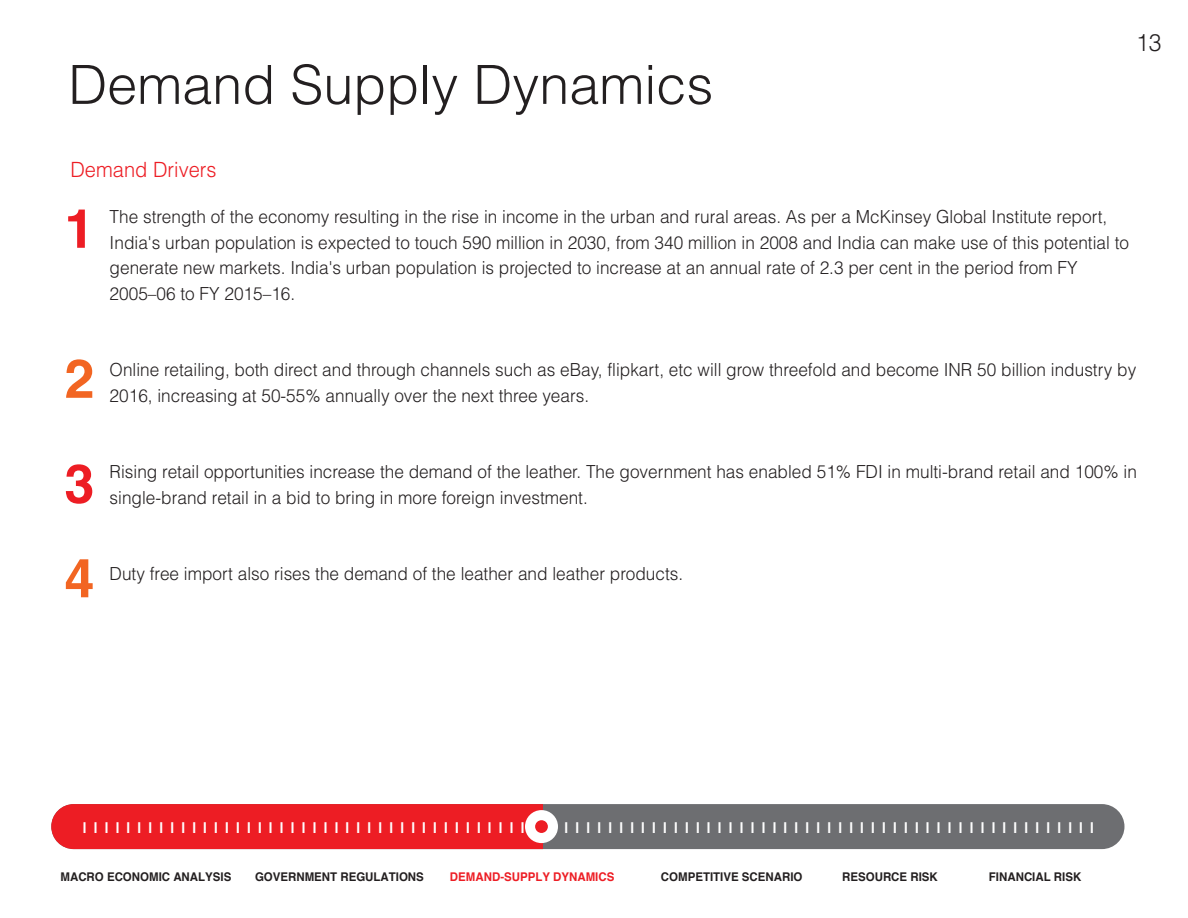
<style>
.page{position:relative;width:1188px;height:918px;background:#fff}
.page>*{position:absolute;margin:0;border:0;box-sizing:border-box;transform-origin:0 0}
.t1{font:300 54px "Helvetica";color:#231f20}
.t2{font:700 54px "Helvetica";color:#ed1d24}
.t3{font:700 54px "Helvetica";color:#f26522}
.t4{font:300 24px "Helvetica";color:#231f20;scale:.96 1}
.t5{font:300 21px "Helvetica";color:#ed1d24;scale:.96 1}
.t6{font:300 18px/25.5px "Helvetica";color:#231f20;scale:.96 1}
.t7{font:700 15px "Helvetica";color:#fff}
.t8{font:700 12px "Helvetica";color:#231f20;scale:.96 1}
.t9{font:700 12px "Helvetica";color:#ed1d24;scale:.96 1}
</style>
<div class="page">
<div style="left:51px;top:804px;width:1073px;height:45px;background:#6d6e71;border-radius:22px"></div>
<div style="left:51px;top:804px;width:492px;height:45px;background:#ed1d24"></div>
<div style="left:525px;top:810px;width:33px;height:33px;background:#fff;border-radius:50%"></div>
<div style="left:535px;top:820px;width:13px;height:13px;background:#ed1d24;border-radius:50%"></div>
<h1 class="t1" style="left:68px;top:51px;width:647px">Demand Supply Dynamics</h1>
<h2 class="t4" style="left:1136px;top:27px;width:28px">13</h2>
<p class="t5" style="left:71px;top:156px;width:154px">Demand Drivers</p>
<h1 class="t2" style="left:64px;top:195px;width:32px">1</h1>
<p class="t6" style="left:110px;top:204px;width:1063px">The strength of the economy resulting in the rise in income in the urban and rural areas. As per a McKinsey Global Institute report, India's urban population is expected to touch 590 million in 2030, from 340 million in 2008 and India can make use of this potential to generate new markets. India's urban population is projected to increase at an annual rate of 2.3 per cent in the period from FY 2005–06 to FY 2015–16.</p>
<h1 class="t3" style="left:64px;top:345px;width:32px">2</h1>
<p class="t6" style="left:110px;top:357px;width:1071px">Online retailing, both direct and through channels such as eBay, flipkart, etc will grow threefold and become INR 50 billion industry by<br>2016, increasing at 50-55% annually over the next three years.</p>
<h1 class="t2" style="left:64px;top:450px;width:32px">3</h1>
<p class="t6" style="left:110px;top:459px;width:1072px">Rising retail opportunities increase the demand of the leather. The government has enabled 51% FDI in multi-brand retail and 100% in single-brand retail in a bid to bring in more foreign investment.</p>
<h1 class="t3" style="left:64px;top:544px;width:32px">4</h1>
<p class="t6" style="left:110px;top:561px;width:599px">Duty free import also rises the demand of the leather and leather products.</p>
<p class="t7" style="left:83px;top:818px;width:1013px">|||||||||||||||||||||||||||||||||||||||||||||||||||||||||||||||||||||||||||||||||||||||||||||</p>
<p class="t8" style="left:61px;top:870px;width:179px">MACRO ECONOMIC ANALYSIS</p>
<p class="t8" style="left:255px;top:870px;width:177px">GOVERNMENT REGULATIONS</p>
<p class="t9" style="left:450px;top:870px;width:173px">DEMAND-SUPPLY DYNAMICS</p>
<p class="t8" style="left:661px;top:870px;width:149px">COMPETITIVE SCENARIO</p>
<p class="t8" style="left:842px;top:870px;width:101px">RESOURCE RISK</p>
<p class="t8" style="left:989px;top:870px;width:98px">FINANCIAL RISK</p>
</div>
